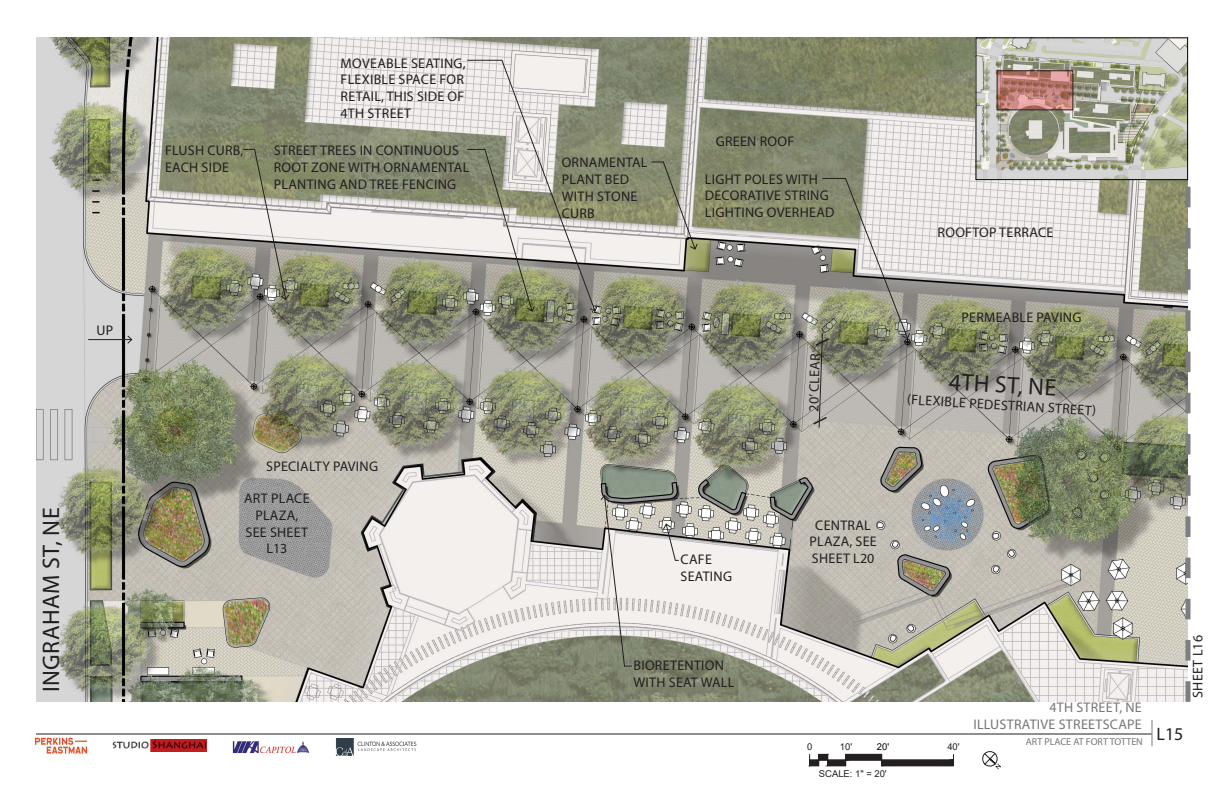
<style>
.page{position:relative;width:1224px;height:792px;background:#fff}
.page>*{position:absolute;margin:0;border:0;box-sizing:border-box;transform-origin:0 0}
.TOC_Heading{font:24px "Myriad Pro";letter-spacing:.02em;color:#231f20}
.t1{font:18px "Myriad Pro";color:#231f20}
.TOC_Heading-2{font:14px/16.8px "Myriad Pro";letter-spacing:.02em;color:#231f20}
.TOC_Heading-3{font:14px "Myriad Pro";letter-spacing:.02em;color:#787677}
.t2{font:10px "Myriad Pro";color:#787677}
.t3{font:9.4px "Arial";color:#231f20}
.t4{font:9.4px "Arial";color:#000}
</style>
<div class="page">
<hr style="left:36px;top:734px;width:1116px;height:1px;background:#231f20">
<svg style="left:1152px;top:720px;width:1px;height:26px"></svg>
<img style="left:112px;top:740px;width:95px;height:12px">
<img style="left:35px;top:737px;width:52px;height:18px">
<img style="left:232px;top:741px;width:78px;height:13px">
<img style="left:335px;top:738px;width:82px;height:17px">
<svg style="left:809px;top:754px;width:143px;height:12px"></svg>
<div style="left:881px;top:754px;width:73px;height:12px;border:1px solid #231f20"></div>
<img style="left:36px;top:37px;width:1152px;height:665px">
<img style="left:978px;top:39px;width:208px;height:139px">
<div style="left:976px;top:37px;width:212px;height:143px;border:1px solid #000"></div>
<svg style="left:999px;top:73px;width:72px;height:35px;background:#bf8179"></svg>
<div style="left:997px;top:71px;width:76px;height:39px;border:1px solid #231f20"></div>
<svg style="left:1186px;top:187px;width:4px;height:515px"></svg>
<svg style="left:466px;top:59px;width:132px;height:253px;background:#b8b7ab"></svg>
<svg style="left:651px;top:161px;width:47px;height:89px;background:#abab99"></svg>
<svg style="left:982px;top:751px;width:19px;height:18px"></svg>
<hr style="left:88px;top:339px;width:44px;height:1px;background:#231f20">
<svg style="left:126px;top:334px;width:7px;height:11px"></svg>
<svg style="left:662px;top:523px;width:18px;height:38px"></svg>
<svg style="left:600px;top:494px;width:33px;height:173px;background:#c2c0b9"></svg>
<svg style="left:242px;top:148px;width:48px;height:153px;background:#a3a393"></svg>
<svg style="left:812px;top:177px;width:99px;height:252px;background:#a7a698"></svg>
<p class="TOC_Heading-2" style="left:165px;top:142px;width:80px">FLUSH CURB,<br>EACH SIDE</p>
<p class="TOC_Heading-2" style="left:341px;top:54px;width:127px;text-align:justify">MOVEABLE SEATING, FLEXIBLE SPACE FOR RETAIL, THIS SIDE OF 4TH STREET</p>
<p class="TOC_Heading-2" style="left:274px;top:142px;width:197px">STREET TREES IN CONTINUOUS<br>ROOT ZONE WITH ORNAMENTAL<br>PLANTING AND TREE FENCING</p>
<p class="TOC_Heading-2" style="left:97px;top:322px;width:18px">UP</p>
<p class="TOC_Heading" style="left:36px;top:692px;width:186px;rotate:-90deg">INGRAHAM ST, NE</p>
<p class="TOC_Heading-2" style="left:266px;top:458px;width:113px">SPECIALTY PAVING</p>
<p class="TOC_Heading-2" style="left:244px;top:490px;width:67px;text-align:center">ART PLACE<br>PLAZA,</p>
<p class="TOC_Heading-2" style="left:246px;top:523px;width:64px;text-align:center">SEE SHEET<br>L13</p>
<p class="TOC_Heading-2" style="left:562px;top:154px;width:87px">ORNAMENTAL<br>PLANT BED<br>WITH STONE<br>CURB</p>
<p class="TOC_Heading-2" style="left:716px;top:132px;width:80px">GREEN ROOF</p>
<p class="TOC_Heading-2" style="left:705px;top:170px;width:131px">LIGHT POLES WITH<br>DECORATIVE STRING<br>LIGHTING OVERHEAD</p>
<p class="TOC_Heading-2" style="left:805px;top:411px;width:60px;rotate:-88deg">20’ CLEAR</p>
<p class="TOC_Heading-2" style="left:938px;top:223px;width:117px">ROOFTOP TERRACE</p>
<p class="TOC_Heading-2" style="left:961px;top:309px;width:122px">PERMEABLE PAVING</p>
<p class="TOC_Heading" style="left:950px;top:366px;width:109px;rotate:4deg">4TH ST, NE</p>
<p class="TOC_Heading-2" style="left:908px;top:390px;width:191px;rotate:4deg">(FLEXIBLE PEDESTRIAN STREET)</p>
<p class="TOC_Heading-2" style="left:681px;top:551px;width:53px">CAFE<br>SEATING</p>
<p class="TOC_Heading-2" style="left:634px;top:657px;width:92px">BIORETENTION</p>
<p class="TOC_Heading-2" style="left:634px;top:673px;width:102px">WITH SEAT WALL</p>
<p class="TOC_Heading-2" style="left:809px;top:516px;width:69px;text-align:center">CENTRAL<br>PLAZA, SEE<br>SHEET L20</p>
<p class="t3" style="left:807px;top:741px;width:7px">0</p>
<p class="t3" style="left:840px;top:741px;width:14px">10'</p>
<p class="t4" style="left:877px;top:741px;width:14px">20'</p>
<p class="t3" style="left:947px;top:741px;width:14px">40'</p>
<p class="t3" style="left:819px;top:768px;width:69px">SCALE: 1" = 20'</p>
<p class="TOC_Heading-3" style="left:1049px;top:699px;width:94px">4TH STREET, NE</p>
<p class="TOC_Heading-3" style="left:973px;top:716px;width:170px">ILLUSTRATIVE STREETSCAPE</p>
<p class="t2" style="left:1026px;top:736px;width:119px">ART PLACE AT FORT TOTTEN</p>
<p class="TOC_Heading-2" style="left:1189px;top:698px;width:64px;rotate:-90deg">SHEET L16</p>
<p class="t1" style="left:1157px;top:723px;width:28px">L15</p>
</div>
